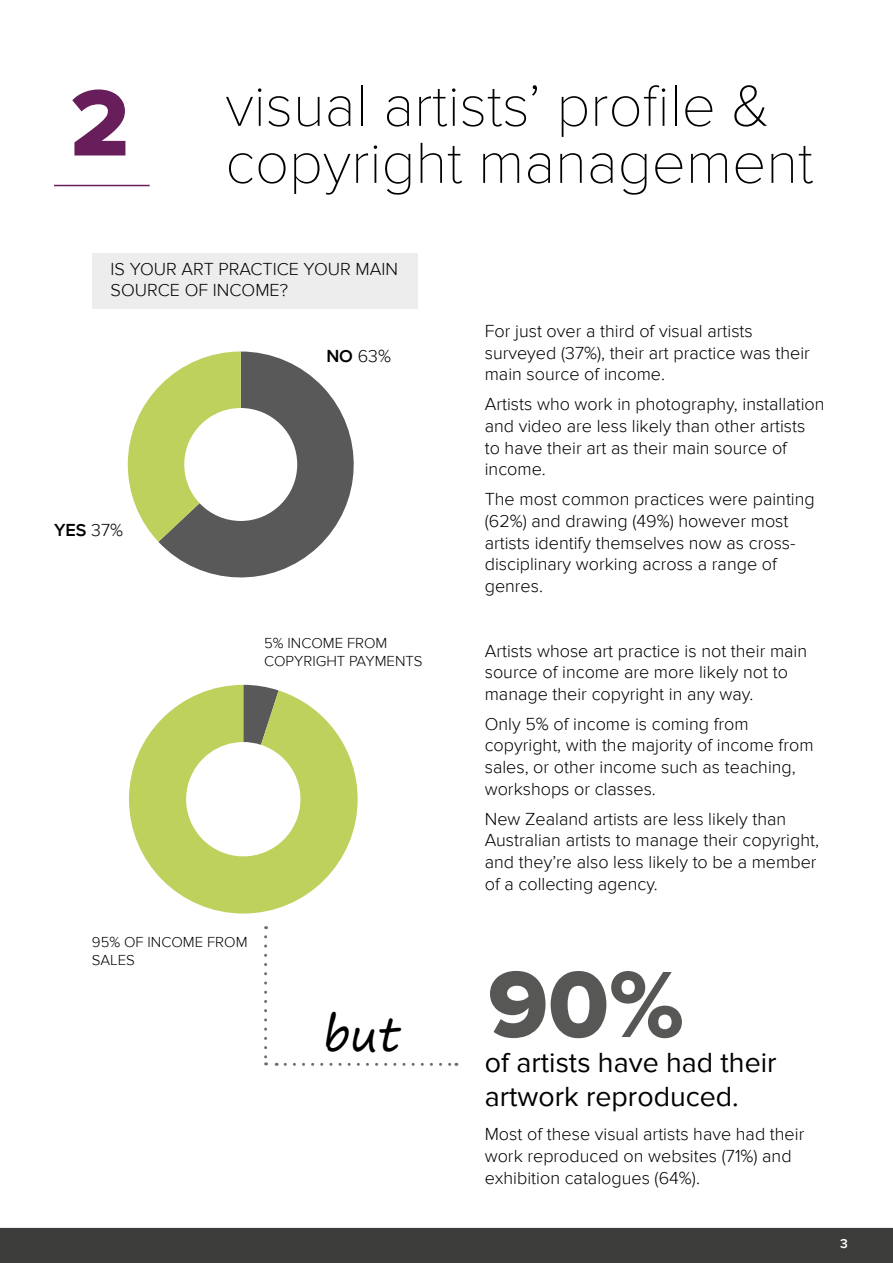
<style>
.page{position:relative;width:893px;height:1263px;background:#fff}
.page>*{position:absolute;margin:0;border:0;box-sizing:border-box;transform-origin:0 0}
.t1{font:97.5px "Proxima Nova Extrabld";color:#575756}
.t2{font:100 60px/57px "Proxima Nova T";color:#000}
.t3{font:46.5px "Segoe Print";color:#000}
.t4{font:28.5px "Proxima Nova";color:#000}
.t5{font:300 18px/21.6px "Proxima Nova";color:#000}
.t6{font:600 18px "Proxima Nova";color:#000}
.t7{font:300 15px/18px "Proxima Nova";color:#000}
.t8{font:600 13.5px "Proxima Nova";color:#fff}
.s1{font-family:"Proxima Nova Extrabld";font-weight:400;font-size:97.5px;color:#671e5b}
.s2{font-weight:300}
.s3{font-weight:600}
</style>
<div class="page">
<div style="left:0;top:1228px;width:893px;height:35px;background:#3c3c3b"></div>
<div style="left:93px;top:253px;width:325px;height:55px;background:#ededed"></div>
<hr style="left:54px;top:185px;width:96px;height:1px;background:#671e5b">
<svg style="left:127px;top:351px;width:227px;height:227px"></svg>
<svg style="left:129px;top:685px;width:229px;height:229px"></svg>
<svg style="left:264px;top:937px;width:3px;height:128px"></svg>
<svg style="left:285px;top:1063px;width:172px;height:3px"></svg>
<h2 class="t2" style="left:225px;top:78px;width:589px;text-indent:-155px"><span class="s1">2</span> visual artists’ profile &amp; copyright management</h2>
<p class="t5" style="left:111px;top:258px;width:289px">IS YOUR ART PRACTICE YOUR MAIN<br>SOURCE OF INCOME?</p>
<p class="t6" style="left:54px;top:519px;width:70px">YES <span class="s2">37%</span></p>
<p class="t5" style="left:326px;top:345px;width:66px"><span class="s3">NO</span> 63%</p>
<p class="t7" style="left:264px;top:634px;width:160px">5% INCOME FROM<br>COPYRIGHT PAYMENTS</p>
<p class="t7" style="left:92px;top:933px;width:157px">95% OF INCOME FROM<br>SALES</p>
<h3 class="t3" style="left:323px;top:993px;width:79px">but</h3>
<p class="t5" style="left:485px;top:321px;width:327px">For just over a third of visual artists surveyed (37%), their art practice was their main source of income.</p>
<p class="t5" style="left:485px;top:394px;width:341px">Artists who work in photography, installation and video are less likely than other artists to have their art as their main source of income.</p>
<p class="t5" style="left:485px;top:489px;width:331px">The most common practices were painting (62%) and drawing (49%) however most artists identify themselves now as cross&shy;disciplinary working across a range of genres.</p>
<p class="t5" style="left:485px;top:640px;width:324px">Artists whose art practice is not their main source of income are more likely not to manage their copyright in any way.</p>
<p class="t5" style="left:485px;top:713px;width:330px">Only 5% of income is coming from copyright, with the majority of income from sales, or other income such as teaching, workshops or classes.</p>
<p class="t5" style="left:485px;top:808px;width:336px">New Zealand artists are less likely than Australian artists to manage their copyright, and they’re also less likely to be a member of a collecting agency.</p>
<h1 class="t1" style="left:488px;top:948px;width:198px">90%</h1>
<h3 class="t4" style="left:485px;top:1046px;width:293px">of artists have had their</h3>
<h3 class="t4" style="left:485px;top:1080px;width:256px">artwork reproduced.</h3>
<p class="t5" style="left:485px;top:1124px;width:321px">Most of these visual artists have had their work reproduced on websites (71%) and exhibition catalogues (64%).</p>
<p class="t8" style="left:840px;top:1236px;width:9px">3</p>
</div>
